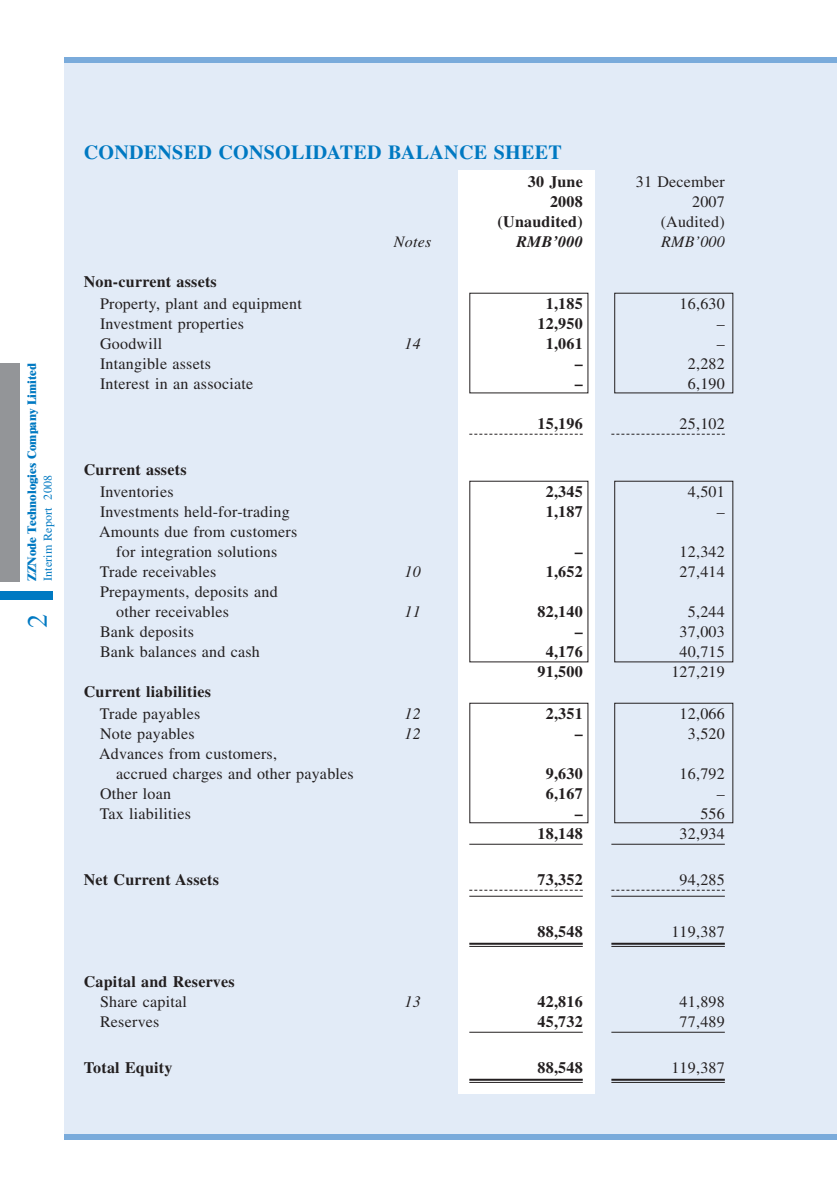
<style>
.page{position:relative;width:837px;height:1190px;background:#fff}
.page>*{position:absolute;margin:0;border:0;box-sizing:border-box;transform-origin:0 0}
.t1{font:28px "Times LT Std";color:#0079c2}
.t2{font:700 20px "Times LT Std";letter-spacing:.015em;color:#0079c2}
.t3{font:16px/20px "Times LT Std";letter-spacing:.015em;color:#231f20}
.t4{font:700 16px "Times LT Std";letter-spacing:.015em;color:#231f20}
.t5{font:italic 16px "Times LT Std";letter-spacing:.015em;color:#231f20}
.t6{font:italic 700 16px "Times LT Std";letter-spacing:.015em;color:#231f20}
.t7{font:800 12px "Times LT Std";color:#0079c2}
.t8{font:12px "Times LT Std";letter-spacing:.015em;color:#0079c2}
</style>
<div class="page">
<div style="left:64px;top:60px;width:772px;height:1078px;background:#e2ebf7"></div>
<div style="left:64px;top:1135px;width:772px;height:5px;background:#7aabdb"></div>
<div style="left:64px;top:57px;width:772px;height:6px;background:#7aabdb"></div>
<div style="left:0;top:591px;width:53px;height:9px;background:#0079c2"></div>
<div style="left:0;top:364px;width:20px;height:218px;background:#939598"></div>
<div style="left:458px;top:171px;width:136px;height:923px;background:#fff"></div>
<svg style="left:469px;top:292px;width:264px;height:102px"></svg>
<svg style="left:469px;top:434px;width:113px;height:1px"></svg>
<svg style="left:611px;top:434px;width:113px;height:1px"></svg>
<div style="left:614px;top:481px;width:119px;height:181px;border:1px solid #231f20"></div>
<div style="left:614px;top:703px;width:119px;height:120px;border:1px solid #231f20"></div>
<hr style="left:469px;top:844px;width:113px;height:1px;background:#231f20">
<hr style="left:611px;top:844px;width:113px;height:1px;background:#231f20">
<svg style="left:469px;top:890px;width:113px;height:1px"></svg>
<svg style="left:611px;top:890px;width:113px;height:1px"></svg>
<hr style="left:469px;top:896px;width:113px;height:1px;background:#231f20">
<hr style="left:611px;top:896px;width:113px;height:1px;background:#231f20">
<hr style="left:469px;top:943px;width:113px;height:2px;background:#231f20">
<hr style="left:469px;top:946px;width:113px;height:1px;background:#231f20">
<hr style="left:611px;top:943px;width:113px;height:2px;background:#231f20">
<hr style="left:611px;top:946px;width:113px;height:1px;background:#231f20">
<hr style="left:469px;top:1032px;width:113px;height:1px;background:#231f20">
<hr style="left:611px;top:1032px;width:113px;height:1px;background:#231f20">
<hr style="left:469px;top:1079px;width:113px;height:2px;background:#231f20">
<hr style="left:469px;top:1082px;width:113px;height:1px;background:#231f20">
<hr style="left:611px;top:1079px;width:113px;height:2px;background:#231f20">
<hr style="left:611px;top:1082px;width:113px;height:1px;background:#231f20">
<p class="t7" style="left:28px;top:581px;width:220px;rotate:-90deg">ZZNode Technologies Company Limited</p>
<p class="t8" style="left:44px;top:581px;width:108px;rotate:-90deg">Interim Report 2008</p>
<h1 class="t1" style="left:27px;top:628px;width:15px;rotate:-90deg">2</h1>
<p class="t2" style="left:84px;top:145px;width:479px">CONDENSED CONSOLIDATED BALANCE SHEET</p>
<p class="t4" style="left:527px;top:176px;width:56px">30 June</p>
<p class="t3" style="left:635px;top:173px;width:90px">31 December</p>
<p class="t4" style="left:550px;top:196px;width:34px">2008</p>
<p class="t3" style="left:692px;top:193px;width:34px">2007</p>
<p class="t4" style="left:497px;top:216px;width:87px">(Unaudited)</p>
<p class="t3" style="left:660px;top:213px;width:66px">(Audited)</p>
<p class="t5" style="left:394px;top:235px;width:39px">Notes</p>
<p class="t6" style="left:516px;top:235px;width:68px">RMB’000</p>
<p class="t5" style="left:661px;top:235px;width:65px">RMB’000</p>
<p class="t4" style="left:84px;top:276px;width:135px">Non-current assets</p>
<p class="t3" style="left:100px;top:295px;width:203px">Property, plant and equipment</p>
<p class="t4" style="left:545px;top:298px;width:38px">1,185</p>
<p class="t3" style="left:679px;top:295px;width:47px">16,630</p>
<p class="t3" style="left:100px;top:315px;width:145px">Investment properties</p>
<p class="t4" style="left:537px;top:318px;width:47px">12,950</p>
<p class="t3" style="left:716px;top:315px;width:9px">–</p>
<p class="t3" style="left:100px;top:335px;width:64px">Goodwill</p>
<p class="t5" style="left:404px;top:337px;width:18px">14</p>
<p class="t4" style="left:545px;top:338px;width:38px">1,061</p>
<p class="t3" style="left:716px;top:335px;width:9px">–</p>
<p class="t3" style="left:100px;top:355px;width:112px">Intangible assets</p>
<p class="t4" style="left:574px;top:358px;width:9px">–</p>
<p class="t3" style="left:687px;top:355px;width:38px">2,282</p>
<p class="t3" style="left:100px;top:375px;width:155px">Interest in an associate</p>
<p class="t4" style="left:574px;top:378px;width:9px">–</p>
<p class="t3" style="left:687px;top:375px;width:38px">6,190</p>
<p class="t4" style="left:537px;top:418px;width:47px">15,196</p>
<p class="t3" style="left:679px;top:415px;width:47px">25,102</p>
<p class="t4" style="left:84px;top:464px;width:104px">Current assets</p>
<p class="t3" style="left:100px;top:483px;width:75px">Inventories</p>
<p class="t4" style="left:545px;top:486px;width:38px">2,345</p>
<p class="t3" style="left:687px;top:483px;width:38px">4,501</p>
<p class="t3" style="left:100px;top:503px;width:191px">Investments held-for-trading</p>
<p class="t4" style="left:545px;top:506px;width:38px">1,187</p>
<p class="t3" style="left:716px;top:503px;width:9px">–</p>
<p class="t3" style="left:99px;top:523px;width:200px;text-align:center">Amounts due from customers for integration solutions</p>
<p class="t4" style="left:574px;top:546px;width:9px">–</p>
<p class="t3" style="left:679px;top:543px;width:47px">12,342</p>
<p class="t3" style="left:100px;top:563px;width:118px">Trade receivables</p>
<p class="t5" style="left:404px;top:565px;width:18px">10</p>
<p class="t4" style="left:545px;top:566px;width:38px">1,652</p>
<p class="t3" style="left:679px;top:563px;width:47px">27,414</p>
<p class="t3" style="left:116px;top:583px;width:163px;text-indent:-16px">Prepayments, deposits and other receivables</p>
<p class="t5" style="left:404px;top:605px;width:18px">11</p>
<p class="t4" style="left:537px;top:606px;width:47px">82,140</p>
<p class="t3" style="left:687px;top:603px;width:38px">5,244</p>
<p class="t3" style="left:100px;top:623px;width:95px">Bank deposits</p>
<p class="t4" style="left:574px;top:626px;width:9px">–</p>
<p class="t3" style="left:679px;top:623px;width:47px">37,003</p>
<p class="t3" style="left:100px;top:643px;width:161px">Bank balances and cash</p>
<p class="t4" style="left:545px;top:646px;width:38px">4,176</p>
<p class="t3" style="left:679px;top:643px;width:47px">40,715</p>
<p class="t4" style="left:537px;top:666px;width:47px">91,500</p>
<p class="t3" style="left:671px;top:663px;width:55px">127,219</p>
<p class="t4" style="left:84px;top:686px;width:129px">Current liabilities</p>
<p class="t3" style="left:100px;top:705px;width:102px">Trade payables</p>
<p class="t5" style="left:404px;top:707px;width:18px">12</p>
<p class="t4" style="left:545px;top:708px;width:38px">2,351</p>
<p class="t3" style="left:679px;top:705px;width:47px">12,066</p>
<p class="t3" style="left:100px;top:725px;width:96px">Note payables</p>
<p class="t5" style="left:404px;top:727px;width:18px">12</p>
<p class="t4" style="left:574px;top:728px;width:9px">–</p>
<p class="t3" style="left:687px;top:725px;width:38px">3,520</p>
<p class="t3" style="left:116px;top:745px;width:239px;text-indent:-17px">Advances from customers,<br>accrued charges and other payables</p>
<p class="t4" style="left:545px;top:768px;width:38px">9,630</p>
<p class="t3" style="left:679px;top:765px;width:47px">16,792</p>
<p class="t3" style="left:100px;top:785px;width:72px">Other loan</p>
<p class="t4" style="left:545px;top:788px;width:38px">6,167</p>
<p class="t3" style="left:716px;top:785px;width:9px">–</p>
<p class="t3" style="left:100px;top:805px;width:93px">Tax liabilities</p>
<p class="t4" style="left:574px;top:808px;width:9px">–</p>
<p class="t3" style="left:700px;top:805px;width:26px">556</p>
<p class="t4" style="left:537px;top:828px;width:47px">18,148</p>
<p class="t3" style="left:679px;top:825px;width:47px">32,934</p>
<p class="t4" style="left:84px;top:874px;width:137px">Net Current Assets</p>
<p class="t4" style="left:537px;top:874px;width:47px">73,352</p>
<p class="t3" style="left:679px;top:871px;width:47px">94,285</p>
<p class="t4" style="left:537px;top:926px;width:47px">88,548</p>
<p class="t3" style="left:671px;top:923px;width:55px">119,387</p>
<p class="t4" style="left:84px;top:976px;width:152px">Capital and Reserves</p>
<p class="t3" style="left:100px;top:993px;width:88px">Share capital</p>
<p class="t5" style="left:404px;top:995px;width:18px">13</p>
<p class="t4" style="left:537px;top:996px;width:47px">42,816</p>
<p class="t3" style="left:679px;top:993px;width:47px">41,898</p>
<p class="t3" style="left:100px;top:1013px;width:61px">Reserves</p>
<p class="t4" style="left:537px;top:1016px;width:47px">45,732</p>
<p class="t3" style="left:679px;top:1013px;width:47px">77,489</p>
<p class="t4" style="left:84px;top:1062px;width:90px">Total Equity</p>
<p class="t4" style="left:537px;top:1062px;width:47px">88,548</p>
<p class="t3" style="left:671px;top:1059px;width:55px">119,387</p>
</div>
